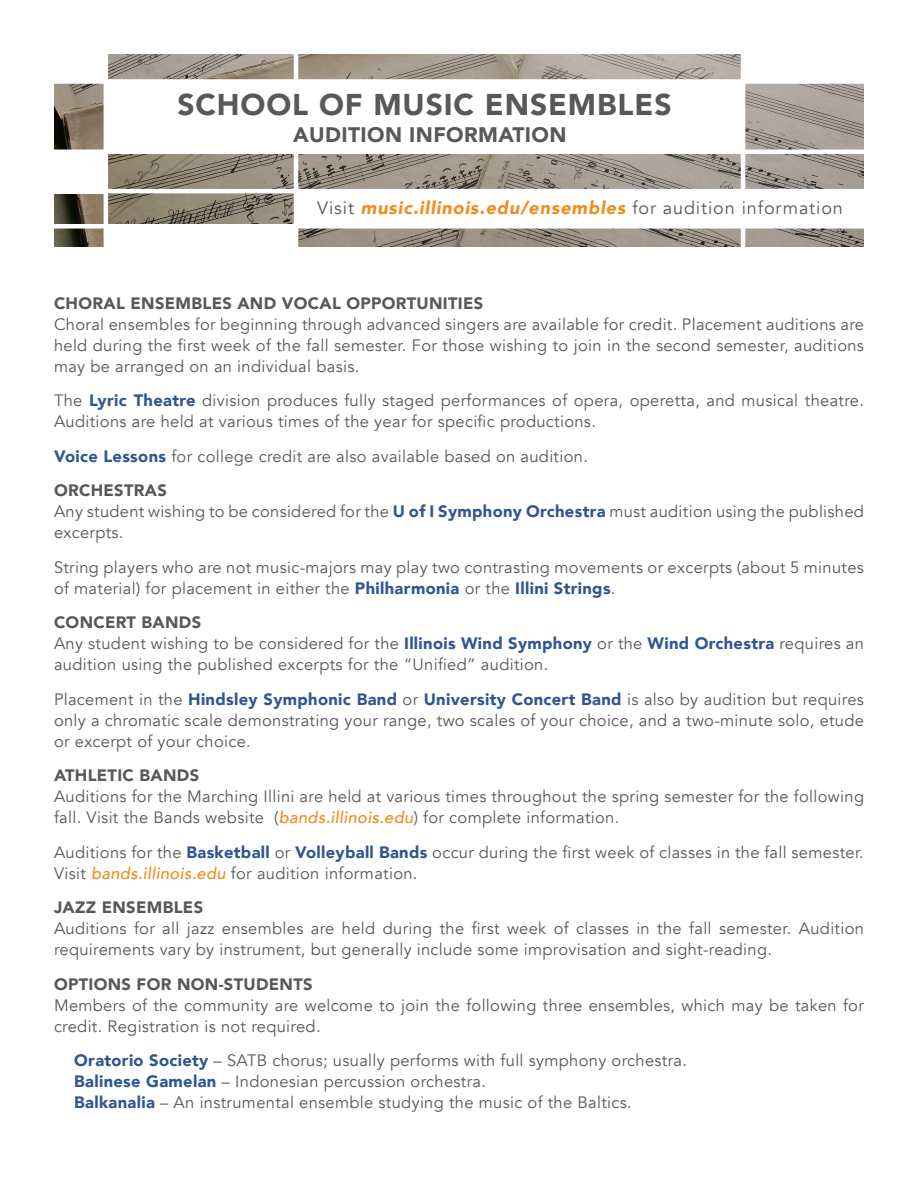
<style>
.page{position:relative;width:918px;height:1188px;background:#fff}
.page>*{position:absolute;margin:0;border:0;box-sizing:border-box;transform-origin:0 0}
.t1{font:900 30px "Avenir";letter-spacing:.03em;color:#57585a}
.t2{font:900 21px "Avenir";letter-spacing:.02em;color:#57585a}
.t3{font:italic 900 18px "Avenir";letter-spacing:.05em;color:#f28b1d}
.t4{font:16.5px/21px "Avenir";letter-spacing:.02em;color:#57585a}
.t5{font:900 16.5px "Avenir";letter-spacing:.02em;color:#57585a}
.s1{font-weight:400;font-style:normal;color:#57585a}
.s2{font-weight:900;color:#305691}
.s3{font-weight:900}
.s4{font-weight:500;font-style:italic;color:#f28b1d}
</style>
<div class="page">
<img style="left:54px;top:54px;width:810px;height:192px">
<div style="left:54px;top:224px;width:810px;height:5px;background:#fff"></div>
<div style="left:296px;top:191px;width:568px;height:35px;background:#fff"></div>
<hr style="left:54px;top:189px;width:810px;height:4px;background:#fff">
<hr style="left:54px;top:150px;width:810px;height:4px;background:#fff">
<div style="left:54px;top:79px;width:810px;height:5px;background:#fff"></div>
<hr style="left:294px;top:30px;width:4px;height:226px;background:#fff">
<hr style="left:104px;top:30px;width:4px;height:226px;background:#fff">
<hr style="left:741px;top:30px;width:4px;height:226px;background:#fff">
<div style="left:106px;top:81px;width:637px;height:73px;background:#fff"></div>
<div style="left:742px;top:48px;width:126px;height:34px;background:#fff"></div>
<div style="left:8px;top:152px;width:98px;height:41px;background:#fff"></div>
<div style="left:8px;top:40px;width:98px;height:41px;background:#fff"></div>
<div style="left:106px;top:226px;width:188px;height:34px;background:#fff"></div>
<h1 class="t1" style="left:177px;top:79px;width:496px">school of music ensembles</h1>
<p class="t2" style="left:293px;top:117px;width:17px">Aud</p>
<p class="t2" style="left:341px;top:117px;width:227px">ition Information</p>
<p class="t3" style="left:317px;top:193px;width:527px"><span class="s1">Visit</span> music.illinois.edu/ensembles <span class="s1">for audition information</span></p>
<p class="t5" style="left:54px;top:289px;width:305px">Choral Ensembles and VOcal Opp</p>
<p class="t5" style="left:382px;top:289px;width:26px">ortu</p>
<p class="t5" style="left:429px;top:289px;width:56px">nities</p>
<p class="t4" style="left:54px;top:314px;width:812px;text-align:justify">Choral ensembles for beginning through advanced singers are available for credit. Placement auditions are held during the first week of the fall semester. For those wishing to join in the second semester, auditions may be arranged on an individual basis.</p>
<p class="t4" style="left:54px;top:390px;width:812px">The <span class="s2">Lyric Theatre</span> division produces fully staged performances of opera, operetta, and musical theatre.<br>Auditions are held at various times of the year for specific productions.</p>
<p class="t4" style="left:54px;top:439px;width:535px;line-height:34.5px"><span class="s2">Voice Lessons</span> for college credit are also available based on audition.<br><span class="s3">Orch</span></p>
<p class="t4" style="left:54px;top:480px;width:812px;text-indent:50px"><span class="s3">estras<br></span>Any student wishing to be considered for the <span class="s2">U of I Symphony Orchestra</span> must audition using the published excerpts.</p>
<p class="t4" style="left:54px;top:557px;width:811px">String players who are not music-majors may play two contrasting movements or excerpts (about 5 minutes of material) for placement in either the <span class="s2">Philharmonia</span> or the <span class="s2">Illini Strings</span>.</p>
<p class="t4" style="left:54px;top:612px;width:811px"><span class="s3">Concert Bands<br></span>Any student wishing to be considered for the <span class="s2">Illinois Wind Symphony</span> or the <span class="s2">Wind Orchestra</span> requires an audition using the published excerpts for the “Unified” audition.</p>
<p class="t4" style="left:54px;top:689px;width:812px;text-align:justify">Placement in the <span class="s2">Hindsley Symphonic Band</span> or <span class="s2">University Concert Band</span> is also by audition but requires only a chromatic scale demonstrating your range, two scales of your choice, and a two-minute solo, etude or excerpt of your choice.</p>
<p class="t5" style="left:54px;top:761px;width:12px">Ath</p>
<p class="t5" style="left:88px;top:761px;width:113px">letic Bands</p>
<p class="t4" style="left:54px;top:786px;width:812px">Auditions for the Marching Illini are held at various times throughout the spring semester for the following fall. Visit the Bands website (<span class="s4">bands.illinois.edu</span>) for complete information.</p>
<p class="t4" style="left:54px;top:842px;width:811px">Auditions for the <span class="s2">Basketball</span> or <span class="s2">Volleyball Bands</span> occur during the first week of classes in the fall semester.<br>Visit <span class="s4">bands.illinois.edu</span> for audition information.</p>
<p class="t5" style="left:54px;top:893px;width:151px">Jazz ensembles</p>
<p class="t4" style="left:54px;top:918px;width:812px">Auditions for all jazz ensembles are held during the first week of classes in the fall semester. Audition requirements vary by instrument, but generally include some improvisation and sight-reading.</p>
<p class="t5" style="left:54px;top:970px;width:13px">Opt</p>
<p class="t5" style="left:89px;top:970px;width:158px">ions for non-stud</p>
<p class="t5" style="left:269px;top:970px;width:45px">ents</p>
<p class="t4" style="left:54px;top:995px;width:811px">Members of the community are welcome to join the following three ensembles, which may be taken for credit. Registration is not required.</p>
<p class="t4" style="left:74px;top:1050px;width:614px"><span class="s2">Oratorio Society</span> – SATB chorus; usually performs with full symphony orchestra.<br><span class="s2">Balinese Gamelan</span> – Indonesian percussion orchestra.<br><span class="s2">Balkanalia</span> – An instrumental ensemble studying the music of the Baltics.</p>
</div>
